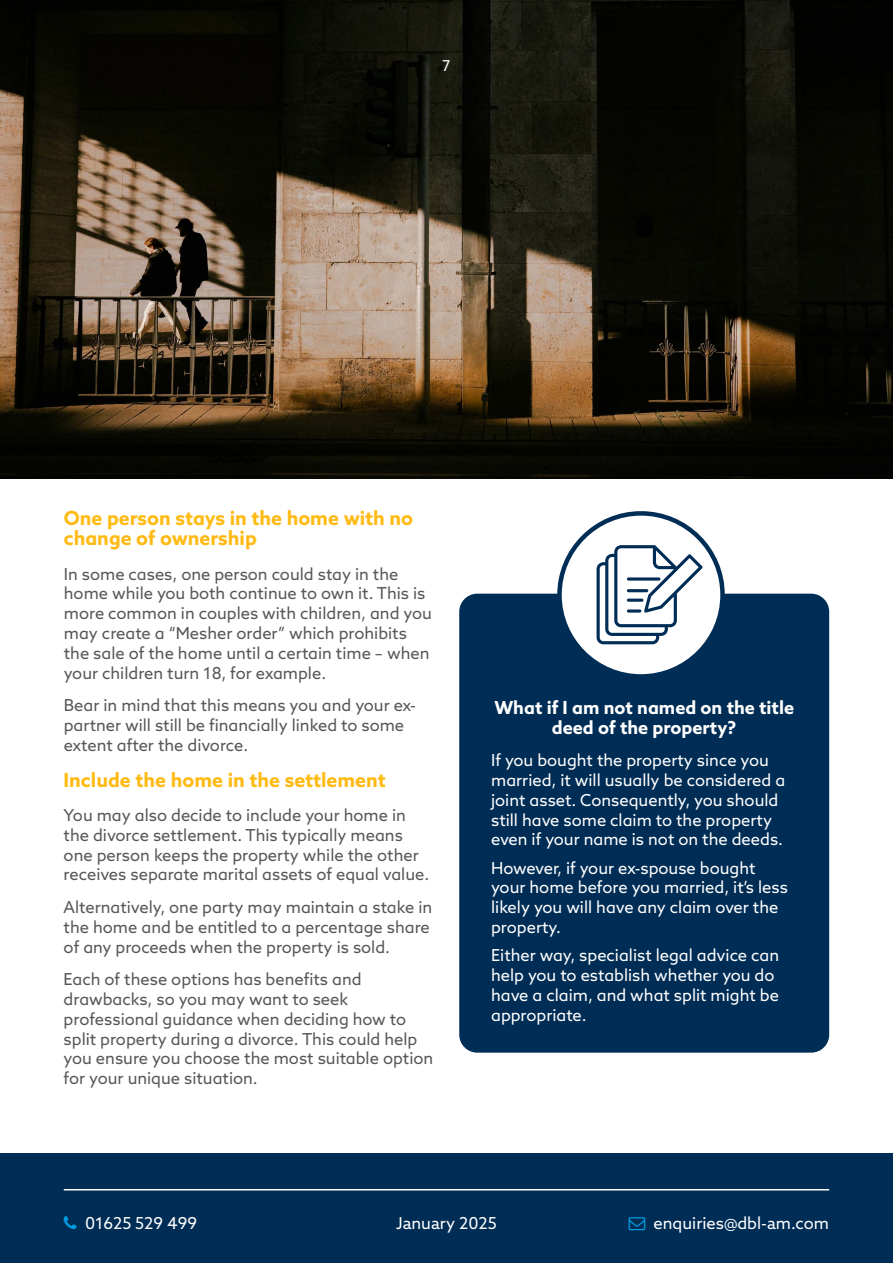
<style>
.page{position:relative;width:893px;height:1263px;background:#fff}
.page>*{position:absolute;margin:0;border:0;box-sizing:border-box;transform-origin:0 0}
.t1{font:700 19.5px/19.8px "Azo Sans";color:#ffba14}
.t2{font:700 18px/19.8px "Azo Sans";color:#fff;text-align:center}
.t3{font:16.5px/19.8px "Azo Sans";color:#575756}
.t4{font:16.5px/19.8px "Azo Sans";color:#fff}
.t5{font:15px "Azo Sans";color:#fff}
</style>
<div class="page">
<div style="left:0;top:1153px;width:893px;height:110px;background:#002d55"></div>
<hr style="left:64px;top:1189px;width:765px;height:1px;background:#fff">
<img style="left:0;top:0;width:893px;height:478px">
<div style="left:459px;top:594px;width:370px;height:459px;background:#002d55;border-radius:18px"></div>
<div style="left:559px;top:513px;width:163px;height:163px;background:#fff;border-radius:50%"></div>
<div style="left:557px;top:511px;width:168px;height:168px;border:4px solid #002d55;border-radius:50%"></div>
<svg style="left:597px;top:545px;width:106px;height:99px"></svg>
<p class="t5" style="left:442px;top:56px;width:10px">7</p>
<p class="t1" style="left:64px;top:508px;width:351px">One person stays in the home with no change of ownership</p>
<p class="t3" style="left:64px;top:564px;width:369px">In some cases, one person could stay in the home while you both continue to own it. This is more common in couples with children, and you may create a “Mesher order” which prohibits the sale of the home until a certain time – when your children turn 18, for example.</p>
<p class="t3" style="left:64px;top:695px;width:354px">Bear in mind that this means you and your ex&shy;partner will still be financially linked to some extent after the divorce.</p>
<p class="t1" style="left:64px;top:770px;width:324px">Include the home in the settlement</p>
<p class="t3" style="left:64px;top:805px;width:367px">You may also decide to include your home in the divorce settlement. This typically means one person keeps the property while the other receives separate marital assets of equal value.</p>
<p class="t3" style="left:64px;top:897px;width:370px">Alternatively, one party may maintain a stake in the home and be entitled to a percentage share of any proceeds when the property is sold.</p>
<p class="t3" style="left:64px;top:969px;width:371px">Each of these options has benefits and drawbacks, so you may want to seek professional guidance when deciding how to split property during a divorce. This could help you ensure you choose the most suitable option for your unique situation.</p>
<p class="t2" style="left:494px;top:697px;width:301px">What if I am not named on the title deed of the property?</p>
<p class="t4" style="left:491px;top:750px;width:296px">If you bought the property since you married, it will usually be considered a joint asset. Consequently, you should still have some claim to the property even if your name is not on the deeds.</p>
<p class="t4" style="left:491px;top:858px;width:298px">However, if your ex-spouse bought your home before you married, it’s less likely you will have any claim over the property.</p>
<p class="t4" style="left:491px;top:945px;width:289px">Either way, specialist legal advice can help you to establish whether you do have a claim, and what split might be appropriate.</p>
<p class="t4" style="left:85px;top:1213px;width:114px">01625 529 499</p>
<p class="t4" style="left:654px;top:1213px;width:177px">enquiries@dbl-am.com</p>
<p class="t4" style="left:396px;top:1213px;width:102px">January 2025</p>
</div>
